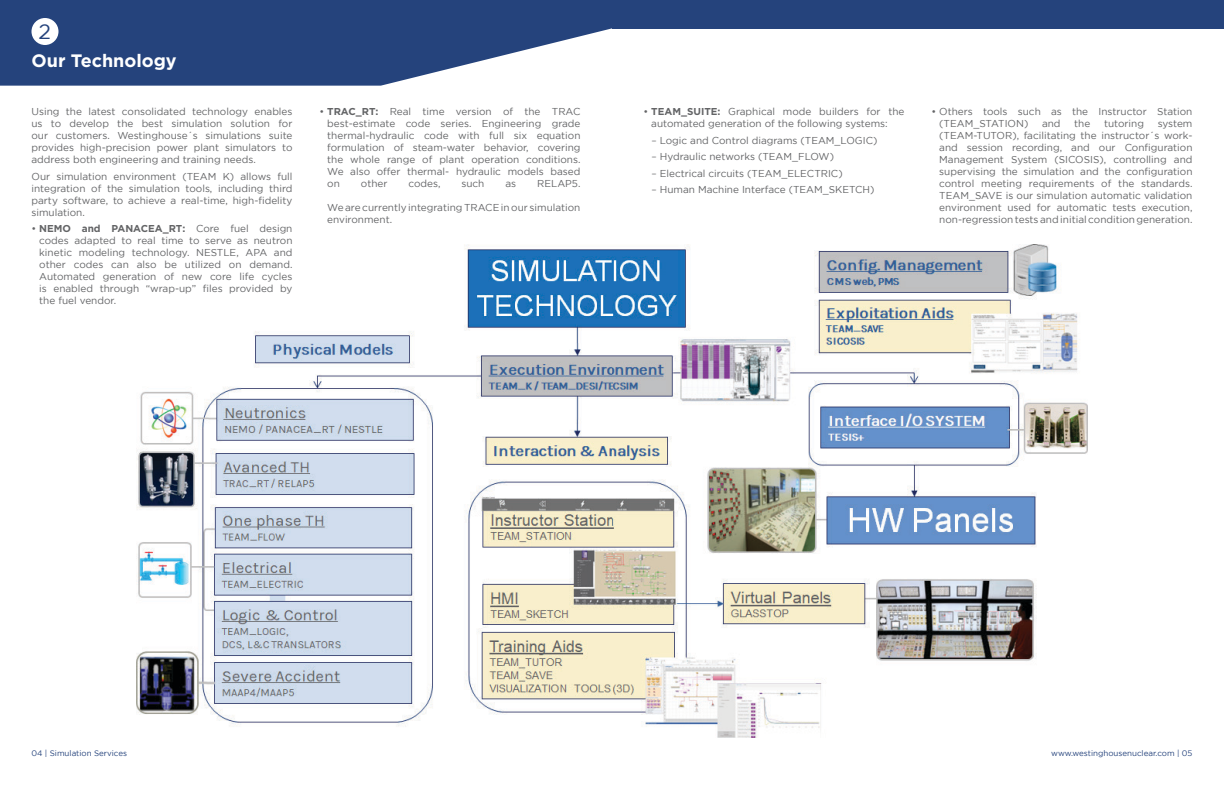
<style>
.page{position:relative;width:1224px;height:792px;background:#fff}
.page>*{position:absolute;margin:0;border:0;box-sizing:border-box;transform-origin:0 0}
.t1{font:20.9px "Gotham";color:#25437c}
.t2{font:700 18px "Gotham";color:#fff}
.t3{font:10px/12px "Gotham";color:#636466;text-align:justify}
.t4{font:8px "Gotham";color:#25437c}
.s1{font-weight:700}
</style>
<div class="page">
<svg style="left:0;top:0;width:612px;height:86px;fill:#25437c"></svg>
<div style="left:612px;top:0;width:612px;height:28px;background:#25437c"></div>
<div style="left:32px;top:18px;width:26px;height:27px;background:#fff;border-radius:50%"></div>
<img style="left:612px;top:245px;width:475px;height:492px">
<img style="left:137px;top:245px;width:475px;height:482px">
<h1 class="t1" style="left:38px;top:20px;width:14px">2</h1>
<h2 class="t2" style="left:32px;top:50px;width:147px">Our Technology</h2>
<p class="t3" style="left:32px;top:106px;width:263px">Using the latest consolidated technology enables us to develop the best simulation solution for our customers. Westinghouse´s simulations suite provides high-precision power plant simulators to address both engineering and training needs.</p>
<p class="t3" style="left:32px;top:170px;width:263px">Our simulation environment (TEAM K) allows full integration of the simulation tools, including third party software, to achieve a real-time, high-fidelity simulation.</p>
<p class="t3" style="left:39px;top:223px;width:255px;text-indent:-8px">• <span class="s1">NEMO and PANACEA_RT:</span> Core fuel design codes adapted to real time to serve as neutron kinetic modeling technology. NESTLE, APA and other codes can also be utilized on demand.<br>Automated generation of new core life cycles is enabled through “wrap-up” files provided by the fuel vendor.</p>
<p class="t3" style="left:327px;top:106px;width:255px;text-indent:-8px">• <span class="s1">TRAC_RT:</span> Real time version of the TRAC best-estimate code series. Engineering grade thermal-hydraulic code with full six equation formulation of steam-water behavior, covering the whole range of plant operation conditions.<br>We also offer thermal- hydraulic models based on</p>
<p class="t3" style="left:361px;top:178px;width:28px">other</p>
<p class="t3" style="left:408px;top:178px;width:34px">codes,</p>
<p class="t3" style="left:461px;top:178px;width:25px">such</p>
<p class="t3" style="left:505px;top:178px;width:12px">as</p>
<p class="t3" style="left:537px;top:178px;width:45px">RELAP5.</p>
<p class="t3" style="left:327px;top:202px;width:255px">We are currently integrating TRACE in our simulation environment.</p>
<p class="t3" style="left:651px;top:106px;width:255px;text-indent:-8px">• <span class="s1">TEAM_SUITE:</span> Graphical mode builders for the automated generation of the following systems:</p>
<p class="t3" style="left:652px;top:134px;width:227px">– Logic and Control diagrams (TEAM_LOGIC)</p>
<p class="t3" style="left:652px;top:151px;width:184px">– Hydraulic networks (TEAM_FLOW)</p>
<p class="t3" style="left:652px;top:167px;width:193px">– Electrical circuits (TEAM_ELECTRIC)</p>
<p class="t3" style="left:652px;top:184px;width:224px">– Human Machine Interface (TEAM_SKETCH)</p>
<p class="t3" style="left:939px;top:106px;width:255px;text-indent:-8px">• Others tools such as the Instructor Station (TEAM_STATION)</p>
<p class="t3" style="left:1042px;top:118px;width:20px">and</p>
<p class="t3" style="left:1074px;top:118px;width:18px">the</p>
<p class="t3" style="left:1104px;top:118px;width:42px">tutoring</p>
<p class="t3" style="left:939px;top:118px;width:255px;text-indent:218px">system (TEAM-TUTOR), facilitating the instructor´s work&shy;and session recording, and our Configuration Management System (SICOSIS), controlling and supervising the simulation and the configuration control meeting requirements of the standards.<br>TEAM_SAVE is our simulation automatic validation environment used for automatic tests execution, non-regression tests and initial condition generation.</p>
<p class="t4" style="left:32px;top:749px;width:97px">04 | Simulation Services</p>
<p class="t4" style="left:1051px;top:749px;width:143px">www.westinghousenuclear.com | 05</p>
</div>
